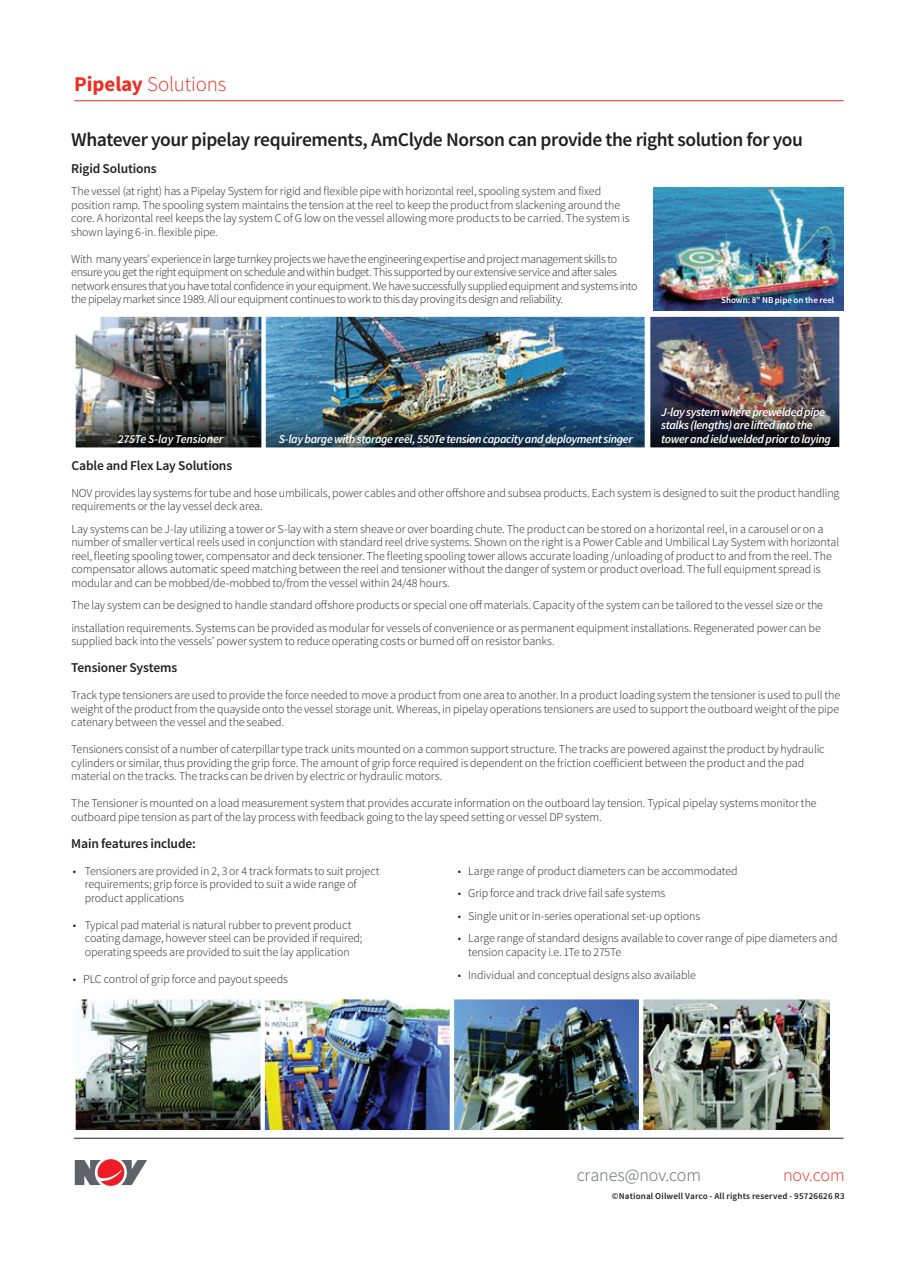
<style>
.page{position:relative;width:918px;height:1263px;background:#fff}
.page>*{position:absolute;margin:0;border:0;box-sizing:border-box;transform-origin:0 0}
.t1{font:300 21px "Source Sans Pro";letter-spacing:-.01em;color:#ee2e22}
.t2{font:600 19.5px "Source Sans Pro";letter-spacing:-.025em;color:#231f20}
.t3{font:300 18px "Source Sans Pro";letter-spacing:-.005em;color:#5f6369}
.t4{font:300 18px "Source Sans Pro";letter-spacing:-.01em;color:#ee2e22}
.t5{font:600 13.5px "Source Sans Pro";letter-spacing:-.01em;color:#231f20}
.t6{font:300 12px/13.5px "Source Sans Pro";letter-spacing:-.01em;color:#231f20}
.t7{font:300 12px/13.5px "Source Sans Pro";letter-spacing:-.03em;color:#231f20}
.t8{font:italic 600 12px/13.5px "Source Sans Pro";letter-spacing:-.03em;color:#fff}
.t9{font:italic 600 12px "Source Sans Pro";letter-spacing:-.01em;color:#fff}
.t10{font:600 9px "Source Sans Pro";letter-spacing:.02em;color:#231f20}
.t11{font:600 9px "Source Sans Pro";letter-spacing:.005em;color:#fff}
.s1{font-weight:700}
</style>
<div class="page">
<img style="left:651px;top:317px;width:188px;height:130px">
<div style="left:646px;top:312px;width:198px;height:140px;border:4px solid #fff"></div>
<img style="left:76px;top:317px;width:185px;height:130px">
<div style="left:71px;top:312px;width:198px;height:140px;border:4px solid #fff"></div>
<img style="left:76px;top:1000px;width:184px;height:129px">
<div style="left:71px;top:995px;width:198px;height:139px;border:4px solid #fff"></div>
<img style="left:265px;top:1000px;width:564px;height:129px">
<div style="left:260px;top:995px;width:198px;height:139px;border:4px solid #fff"></div>
<div style="left:450px;top:995px;width:198px;height:139px;border:4px solid #fff"></div>
<div style="left:639px;top:995px;width:198px;height:139px;border:4px solid #fff"></div>
<img style="left:266px;top:317px;width:378px;height:130px">
<div style="left:261px;top:312px;width:388px;height:140px;border:4px solid #fff"></div>
<hr style="left:74px;top:1138px;width:769px;height:1px;background:#231f20">
<svg style="left:75px;top:1159px;width:72px;height:27px"></svg>
<hr style="left:74px;top:100px;width:770px;height:1px;background:#ee2e22">
<img style="left:653px;top:187px;width:191px;height:123px">
<h1 class="t1" style="left:74px;top:72px;width:154px"><span class="s1">Pipelay</span> Solutions</h1>
<h2 class="t2" style="left:71px;top:127px;width:733px">Whatever your pipelay requirements, AmClyde Norson can provide the right solution for you</h2>
<p class="t5" style="left:71px;top:160px;width:87px">Rigid Solutions</p>
<p class="t6" style="left:71px;top:185px;width:560px">The vessel (at right) has a Pipelay System for rigid and flexible pipe with horizontal reel, spooling system and fixed position ramp. The spooling system maintains the tension at the reel to keep the product from slackening around the core. A horizontal reel keeps the lay system C of G low on the vessel allowing more products to be carried. The system is shown laying 6-in. flexible pipe.</p>
<p class="t7" style="left:71px;top:252px;width:568px">With many years’ experience in large turnkey projects we have the engineering expertise and project management skills to ensure you get the right equipment on schedule and within budget. This supported by our extensive service and after sales network ensures that you have total confidence in your equipment. We have successfully supplied equipment and systems into the pipelay market since 1989. All our equipment continues to work to this day proving its design and reliability.</p>
<p class="t11" style="left:721px;top:295px;width:115px">Shown: 8" NB pipe on the reel</p>
<p class="t8" style="left:661px;top:405px;width:166px">J-lay system where prewelded pipe stalks (lengths) are lifted into the</p>
<p class="t9" style="left:118px;top:431px;width:107px">275Te S-lay Tensioner</p>
<p class="t8" style="left:279px;top:432px;width:356px">S-lay barge with storage reel, 550Te tension capacity and deployment singer</p>
<p class="t8" style="left:661px;top:432px;width:171px">tower and ield welded prior to laying</p>
<p class="t5" style="left:71px;top:457px;width:162px">Cable and Flex Lay Solutions</p>
<p class="t6" style="left:71px;top:486px;width:770px">NOV provides lay systems for tube and hose umbilicals, power cables and other offshore and subsea products. Each system is designed to suit the product handling requirements or the lay vessel deck area.</p>
<p class="t6" style="left:71px;top:522px;width:769px">Lay systems can be J-lay utilizing a tower or S-lay with a stern sheave or over boarding chute. The product can be stored on a horizontal reel, in a carousel or on a number of smaller vertical reels used in conjunction with standard reel drive systems. Shown on the right is a Power Cable and Umbilical Lay System with horizontal reel, fleeting spooling tower, compensator and deck tensioner. The fleeting spooling tower allows accurate loading /unloading of product to and from the reel. The compensator allows automatic speed matching between the reel and tensioner without the danger of system or product overload. The full equipment spread is modular and can be mobbed/de-mobbed to/from the vessel within 24/48 hours.</p>
<p class="t6" style="left:71px;top:594px;width:753px;line-height:22.5px">The lay system can be designed to handle standard offshore products or special one off materials. Capacity of the system can be tailored to the vessel size or the installation requirements. Systems can be provided as modular for vessels of convenience or as permanent equipment installations. Regenerated power can be</p>
<p class="t6" style="left:71px;top:635px;width:485px">supplied back into the vessels’ power system to reduce operating costs or burned off on resistor banks.</p>
<p class="t5" style="left:71px;top:659px;width:108px">Tensioner Systems</p>
<p class="t6" style="left:71px;top:689px;width:770px;text-align:justify">Track type tensioners are used to provide the force needed to move a product from one area to another. In a product loading system the tensioner is used to pull the weight of the product from the quayside onto the vessel storage unit. Whereas, in pipelay operations tensioners are used to support the outboard weight of the pipe catenary between the vessel and the seabed.</p>
<p class="t6" style="left:71px;top:743px;width:755px">Tensioners consist of a number of caterpillar type track units mounted on a common support structure. The tracks are powered against the product by hydraulic cylinders or similar, thus providing the grip force. The amount of grip force required is dependent on the friction coefficient between the product and the pad material on the tracks. The tracks can be driven by electric or hydraulic motors.</p>
<p class="t6" style="left:71px;top:797px;width:747px">The Tensioner is mounted on a load measurement system that provides accurate information on the outboard lay tension. Typical pipelay systems monitor the outboard pipe tension as part of the lay process with feedback going to the lay speed setting or vessel DP system.</p>
<p class="t5" style="left:71px;top:835px;width:126px">Main features include:</p>
<p class="t6" style="left:85px;top:864px;width:296px;text-indent:-12px">• Tensioners are provided in 2, 3 or 4 track formats to suit project requirements; grip force is provided to suit a wide range of product applications</p>
<p class="t6" style="left:85px;top:918px;width:279px;text-indent:-12px">• Typical pad material is natural rubber to prevent product coating damage, however steel can be provided if required; operating speeds are provided to suit the lay application</p>
<p class="t6" style="left:73px;top:972px;width:217px">• PLC control of grip force and payout speeds</p>
<p class="t6" style="left:458px;top:864px;width:282px">• Large range of product diameters can be accommodated</p>
<p class="t6" style="left:458px;top:887px;width:209px">• Grip force and track drive fail safe systems</p>
<p class="t6" style="left:458px;top:909px;width:244px">• Single unit or in-series operational set-up options</p>
<p class="t6" style="left:468px;top:932px;width:371px;text-indent:-10px">• Large range of standard designs available to cover range of pipe diameters and tension capacity i.e. 1Te to 275Te</p>
<p class="t6" style="left:458px;top:968px;width:240px">• Individual and conceptual designs also available</p>
<h3 class="t3" style="left:577px;top:1164px;width:126px">cranes@nov.com</h3>
<h3 class="t4" style="left:783px;top:1164px;width:63px">nov.com</h3>
<p class="t10" style="left:612px;top:1190px;width:234px">©National Oilwell Varco - All rights reserved - 95726626 R3</p>
</div>
